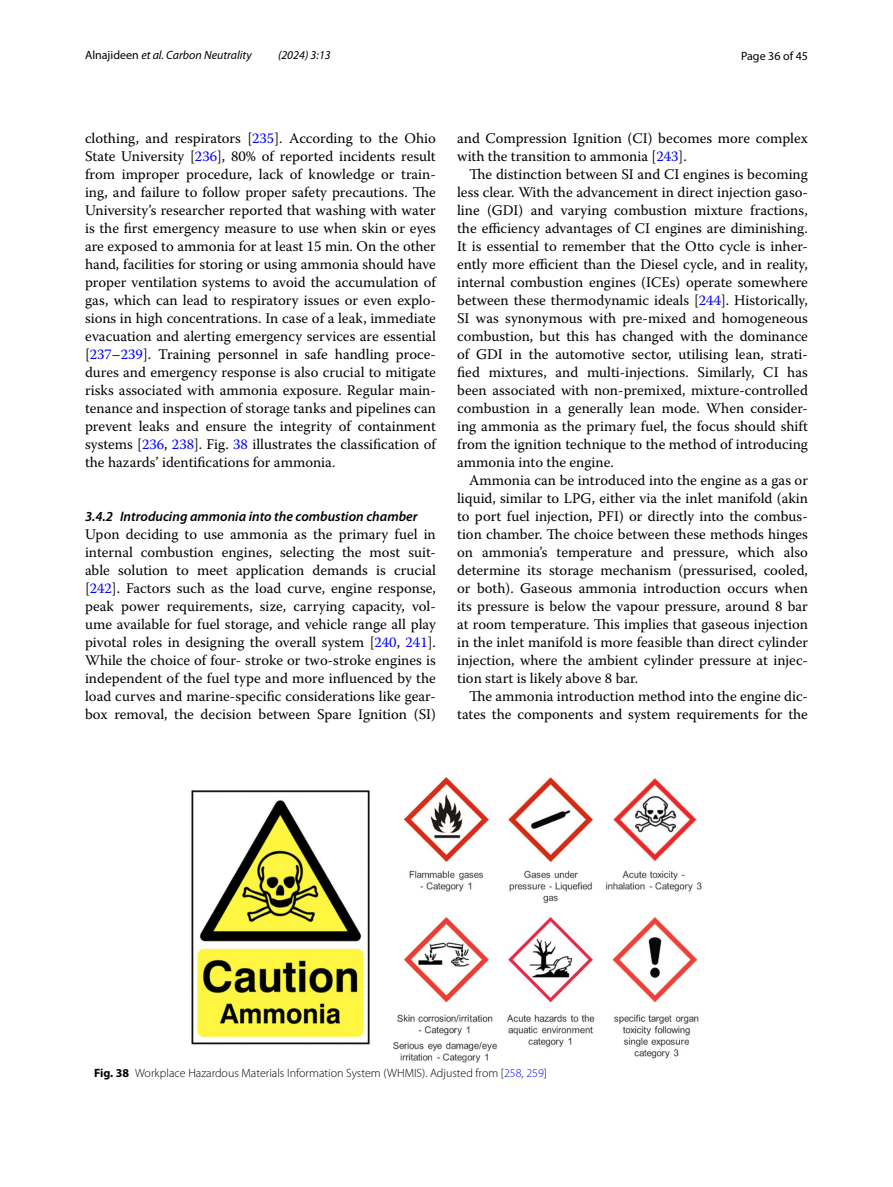
<style>
.page{position:relative;width:893px;height:1187px;background:#fff}
.page>*{position:absolute;margin:0;border:0;box-sizing:border-box;transform-origin:0 0}
.t1{font:14.7px/18px "Warnock Pro";color:#000;text-align:justify}
.t2{font:italic 600 13.8px "Myriad Pro";color:#000}
.t3{font:300 12px "Myriad Pro";color:#000}
.t4{font:italic 12px "Myriad Pro";color:#000}
.t5{font:12px "Myriad Pro";color:#000}
.s1{font-style:normal}
.s2{color:#00f}
.s3{font-weight:700}
</style>
<div class="page">
<img style="left:191px;top:777px;width:511px;height:284px">
<p class="t4" style="left:85px;top:48px;width:168px"><span class="s1">Alnajideen</span> et al. Carbon Neutrality</p>
<p class="t4" style="left:278px;top:48px;width:54px">(2024) 3:13</p>
<p class="t5" style="left:741px;top:48px;width:68px">Page 36 of 45</p>
<p class="t1" style="left:85px;top:128px;width:352px">clothing, and respirators [<span class="s2">235</span>]. According to the Ohio State University [<span class="s2">236</span>], 80% of reported incidents result from improper procedure, lack of knowledge or train&shy;ing, and failure to follow proper safety precautions. The University’s researcher reported that washing with water is the first emergency measure to use when skin or eyes are exposed to ammonia for at least 15 min. On the other hand, facilities for storing or using ammonia should have proper ventilation systems to avoid the accumulation of gas, which can lead to respiratory issues or even explo&shy;sions in high concentrations. In case of a leak, immediate evacuation and alerting emergency services are essential [<span class="s2">237</span>–<span class="s2">239</span>]. Training personnel in safe handling proce&shy;dures and emergency response is also crucial to mitigate risks associated with ammonia exposure. Regular main&shy;tenance and inspection of storage tanks and pipelines can prevent leaks and ensure the integrity of containment systems [<span class="s2">236</span>, <span class="s2">238</span>]. Fig. <span class="s2">38</span> illustrates the classification of the hazards’ identifications for ammonia.</p>
<p class="t2" style="left:85px;top:507px;width:334px">3.4.2 Introducing ammonia into the combustion chamber</p>
<p class="t1" style="left:85px;top:524px;width:352px">Upon deciding to use ammonia as the primary fuel in internal combustion engines, selecting the most suit&shy;able solution to meet application demands is crucial [<span class="s2">242</span>]. Factors such as the load curve, engine response, peak power requirements, size, carrying capacity, vol&shy;ume available for fuel storage, and vehicle range all play pivotal roles in designing the overall system [<span class="s2">240</span>, <span class="s2">241</span>].<br>While the choice of four- stroke or two-stroke engines is independent of the fuel type and more influenced by the load curves and marine-specific considerations like gear&shy;box removal, the decision between Spare Ignition (SI)</p>
<p class="t1" style="left:457px;top:128px;width:352px">and Compression Ignition (CI) becomes more complex with the transition to ammonia [<span class="s2">243</span>].</p>
<p class="t1" style="left:457px;top:164px;width:352px;text-indent:12px">The distinction between SI and CI engines is becoming less clear. With the advancement in direct injection gaso&shy;line (GDI) and varying combustion mixture fractions, the efficiency advantages of CI engines are diminishing.<br>It is essential to remember that the Otto cycle is inher&shy;ently more efficient than the Diesel cycle, and in reality, internal combustion engines (ICEs) operate somewhere between these thermodynamic ideals [<span class="s2">244</span>]. Historically, SI was synonymous with pre-mixed and homogeneous combustion, but this has changed with the dominance of GDI in the automotive sector, utilising lean, strati&shy;fied mixtures, and multi-injections. Similarly, CI has been associated with non-premixed, mixture-controlled combustion in a generally lean mode. When consider&shy;ing ammonia as the primary fuel, the focus should shift from the ignition technique to the method of introducing ammonia into the engine.</p>
<p class="t1" style="left:457px;top:470px;width:352px;text-indent:12px">Ammonia can be introduced into the engine as a gas or liquid, similar to LPG, either via the inlet manifold (akin to port fuel injection, PFI) or directly into the combus&shy;tion chamber. The choice between these methods hinges on ammonia’s temperature and pressure, which also determine its storage mechanism (pressurised, cooled, or both). Gaseous ammonia introduction occurs when its pressure is below the vapour pressure, around 8 bar at room temperature. This implies that gaseous injection in the inlet manifold is more feasible than direct cylinder injection, where the ambient cylinder pressure at injec&shy;tion start is likely above 8 bar.</p>
<p class="t1" style="left:457px;top:686px;width:352px;text-align:right">The ammonia introduction method into the engine dic&shy;tates the components and system requirements for the</p>
<p class="t3" style="left:94px;top:1066px;width:455px"><span class="s3">Fig. 38</span> Workplace Hazardous Materials Information System (WHMIS). Adjusted from [<span class="s2">258</span>, <span class="s2">259</span>]</p>
</div>
